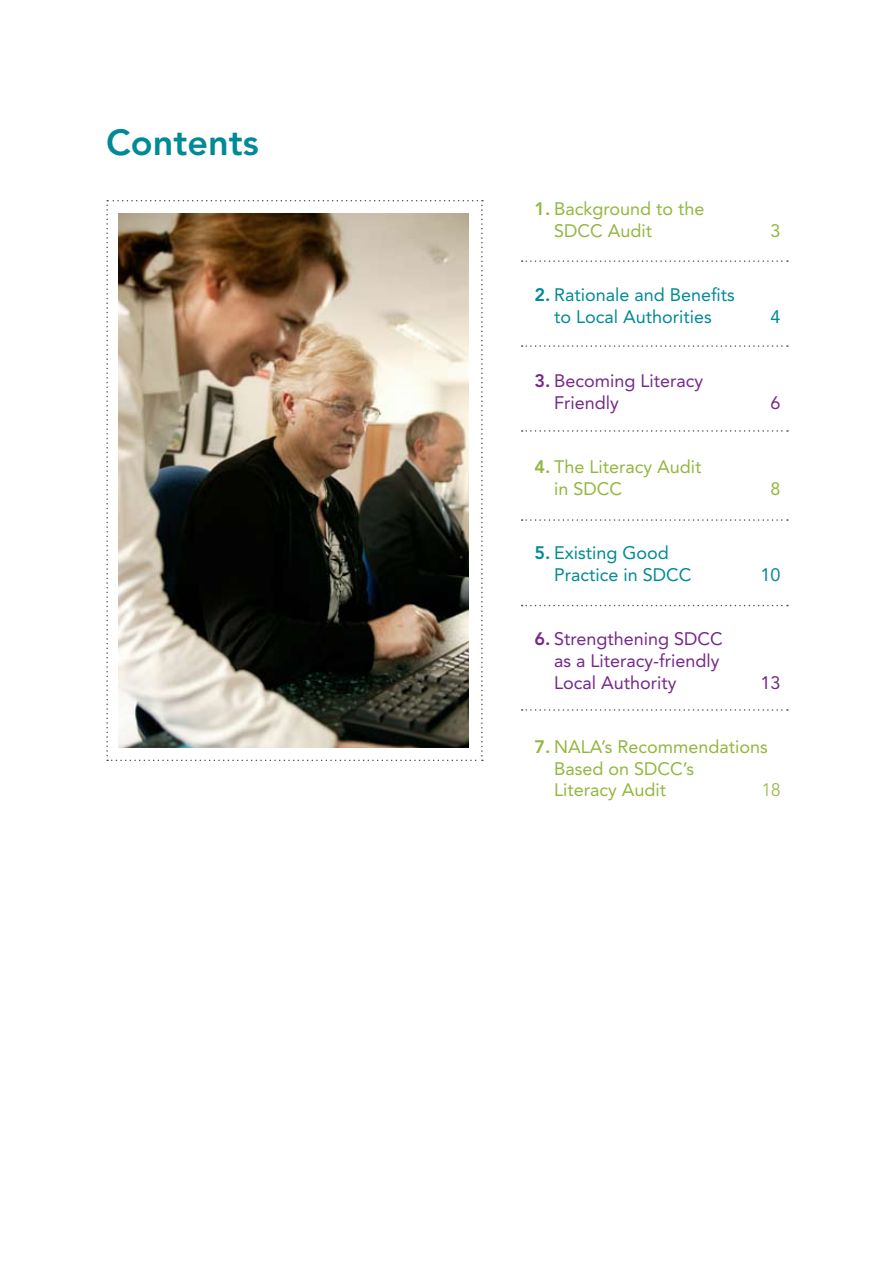
<style>
.page{position:relative;width:893px;height:1263px;background:#fff}
.page>*{position:absolute;margin:0;border:0;box-sizing:border-box;transform-origin:0 0}
.t1{font:800 36px "Avenir";color:#008996}
.t2{font:18px/21.6px "Avenir";color:#92b73e}
.t3{font:18px/21.6px "Avenir";color:#77278b}
.t4{font:18px/21.6px "Avenir";color:#008996;text-align:center}
.t5{font:300 18px "Avenir";color:#92b73e}
.s1{font-weight:800}
</style>
<div class="page">
<img style="left:106px;top:200px;width:377px;height:561px">
<svg style="left:522px;top:260px;width:266px;height:2px"></svg>
<svg style="left:522px;top:345px;width:266px;height:2px"></svg>
<svg style="left:522px;top:430px;width:266px;height:2px"></svg>
<svg style="left:522px;top:519px;width:266px;height:2px"></svg>
<svg style="left:522px;top:605px;width:266px;height:1px"></svg>
<svg style="left:522px;top:709px;width:266px;height:2px"></svg>
<h1 class="t1" style="left:106px;top:121px;width:154px">Contents</h1>
<p class="t2" style="left:554px;top:198px;width:152px;text-indent:-19px"><span class="s1">1.</span> Background to the<br>SDCC Audit</p>
<p class="t4" style="left:535px;top:284px;width:202px"><span class="s1">2.</span> Rationale and Benefits to Local Authorities</p>
<p class="t3" style="left:554px;top:370px;width:151px;text-indent:-19px"><span class="s1">3.</span> Becoming Literacy<br>Friendly</p>
<p class="t2" style="left:554px;top:456px;width:149px;text-indent:-19px"><span class="s1">4.</span> The Literacy Audit in SDCC</p>
<p class="t4" style="left:554px;top:542px;width:139px;text-align:left;text-indent:-19px"><span class="s1">5.</span> Existing Good<br>Practice in SDCC</p>
<p class="t3" style="left:554px;top:628px;width:170px;text-indent:-19px"><span class="s1">6.</span> Strengthening SDCC as a Literacy-friendly<br>Local Authority</p>
<p class="t2" style="left:771px;top:220px;width:12px">3</p>
<p class="t4" style="left:771px;top:306px;width:12px">4</p>
<p class="t3" style="left:771px;top:392px;width:12px">6</p>
<p class="t2" style="left:770px;top:478px;width:12px">8</p>
<p class="t4" style="left:760px;top:564px;width:22px">10</p>
<p class="t3" style="left:760px;top:671px;width:22px">13</p>
<p class="t2" style="left:554px;top:736px;width:215px;text-indent:-19px"><span class="s1">7.</span> NALA’s Recommendations<br>Based on SDCC’s<br>Literacy Audit</p>
<p class="t5" style="left:762px;top:779px;width:20px">18</p>
</div>
